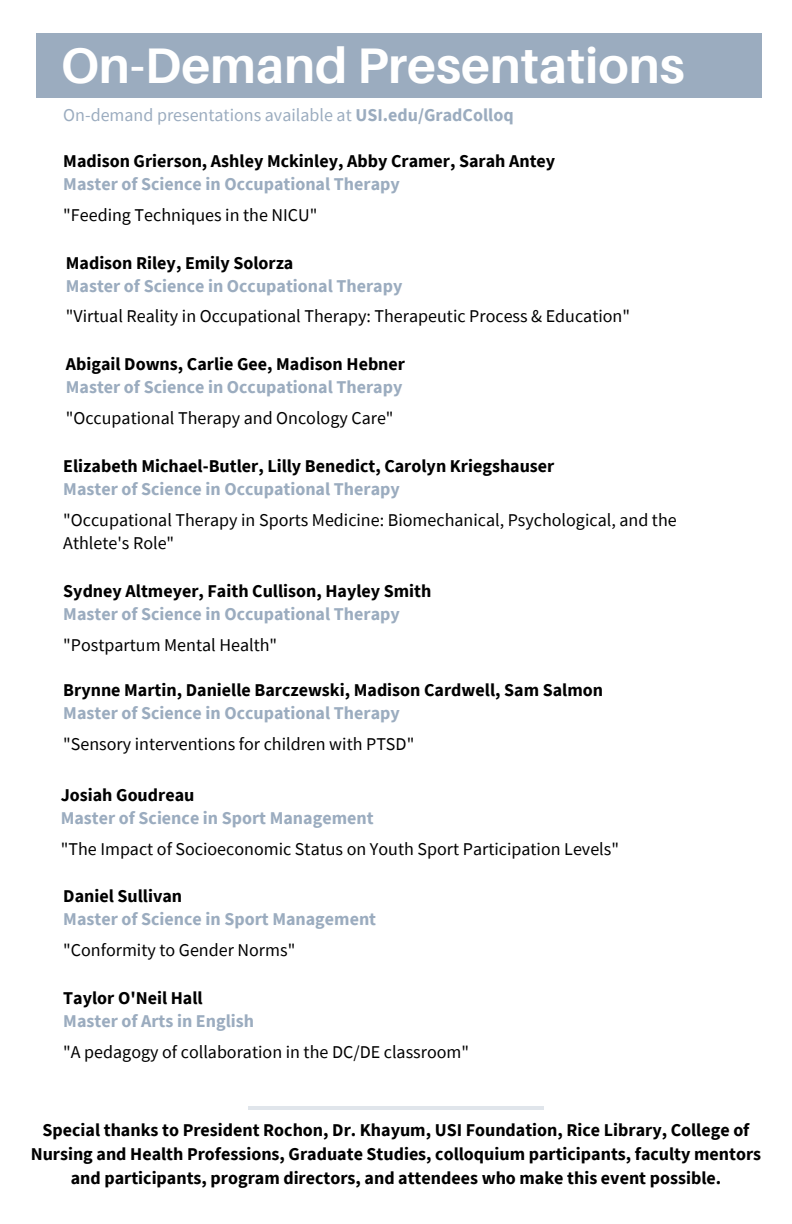
<style>
.page{position:relative;width:792px;height:1224px;background:#fff}
.page>*{position:absolute;margin:0;border:0;box-sizing:border-box;transform-origin:0 0}
.t1{font:700 50px "Aileron";color:#fff}
.t2{font:700 18px/24px "Source Sans Pro";color:#000;text-align:center}
.t3{font:18px/23px "Source Sans Pro";color:#000}
.t4{font:700 18px "Source Sans Pro";color:#9bacbf}
.t5{font:18px "Source Sans Pro";color:#9bacbf}
.s1{font-weight:700}
</style>
<div class="page">
<div style="left:37px;top:33px;width:725px;height:64px;background:#9bacbf"></div>
<hr style="left:249px;top:1106px;width:295px;height:3px;background:#9bacbf">
<p class="t1" style="left:61px;top:34px;width:625px">On-Demand Presentations</p>
<p class="t5" style="left:63px;top:104px;width:452px">On-demand presentations available at <span class="s1">USI.edu/GradColloq</span></p>
<p class="t2" style="left:63px;top:149px;width:494px">Madison Grierson, Ashley Mckinley, Abby Cramer, Sarah Antey</p>
<p class="t4" style="left:63px;top:173px;width:338px">Master of Science in Occupational Therapy</p>
<p class="t3" style="left:63px;top:203px;width:256px">"Feeding Techniques in the NICU"</p>
<p class="t2" style="left:66px;top:250px;width:229px">Madison Riley, Emily Solorza</p>
<p class="t4" style="left:66px;top:274px;width:338px">Master of Science in Occupational Therapy</p>
<p class="t3" style="left:66px;top:304px;width:566px">"Virtual Reality in Occupational Therapy: Therapeutic Process &amp; Education"</p>
<p class="t2" style="left:66px;top:352px;width:341px">Abigail Downs, Carlie Gee, Madison Hebner</p>
<p class="t4" style="left:66px;top:376px;width:338px">Master of Science in Occupational Therapy</p>
<p class="t3" style="left:66px;top:406px;width:329px">"Occupational Therapy and Oncology Care"</p>
<p class="t2" style="left:63px;top:454px;width:493px">Elizabeth Michael-Butler, Lilly Benedict, Carolyn Kriegshauser</p>
<p class="t4" style="left:63px;top:478px;width:338px">Master of Science in Occupational Therapy</p>
<p class="t3" style="left:63px;top:508px;width:615px">"Occupational Therapy in Sports Medicine: Biomechanical, Psychological, and the<br>Athlete's Role"</p>
<p class="t2" style="left:63px;top:579px;width:370px">Sydney Altmeyer, Faith Cullison, Hayley Smith</p>
<p class="t4" style="left:63px;top:603px;width:338px">Master of Science in Occupational Therapy</p>
<p class="t3" style="left:63px;top:633px;width:215px">"Postpartum Mental Health"</p>
<p class="t2" style="left:63px;top:678px;width:541px">Brynne Martin, Danielle Barczewski, Madison Cardwell, Sam Salmon</p>
<p class="t4" style="left:63px;top:701px;width:338px">Master of Science in Occupational Therapy</p>
<p class="t3" style="left:63px;top:732px;width:353px">"Sensory interventions for children with PTSD"</p>
<p class="t2" style="left:61px;top:783px;width:135px">Josiah Goudreau</p>
<p class="t4" style="left:61px;top:807px;width:314px">Master of Science in Sport Management</p>
<p class="t3" style="left:61px;top:837px;width:560px">"The Impact of Socioeconomic Status on Youth Sport Participation Levels"</p>
<p class="t2" style="left:63px;top:884px;width:120px">Daniel Sullivan</p>
<p class="t4" style="left:63px;top:908px;width:314px">Master of Science in Sport Management</p>
<p class="t3" style="left:63px;top:938px;width:234px">"Conformity to Gender Norms"</p>
<p class="t2" style="left:63px;top:986px;width:141px">Taylor O'Neil Hall</p>
<p class="t4" style="left:63px;top:1010px;width:192px">Master of Arts in English</p>
<p class="t3" style="left:63px;top:1040px;width:407px">"A pedagogy of collaboration in the DC/DE classroom"</p>
<p class="t2" style="left:31px;top:1117px;width:732px">Special thanks to President Rochon, Dr. Khayum, USI Foundation, Rice Library, College of<br>Nursing and Health Professions, Graduate Studies, colloquium participants, faculty mentors and participants, program directors, and attendees who make this event possible.</p>
</div>
